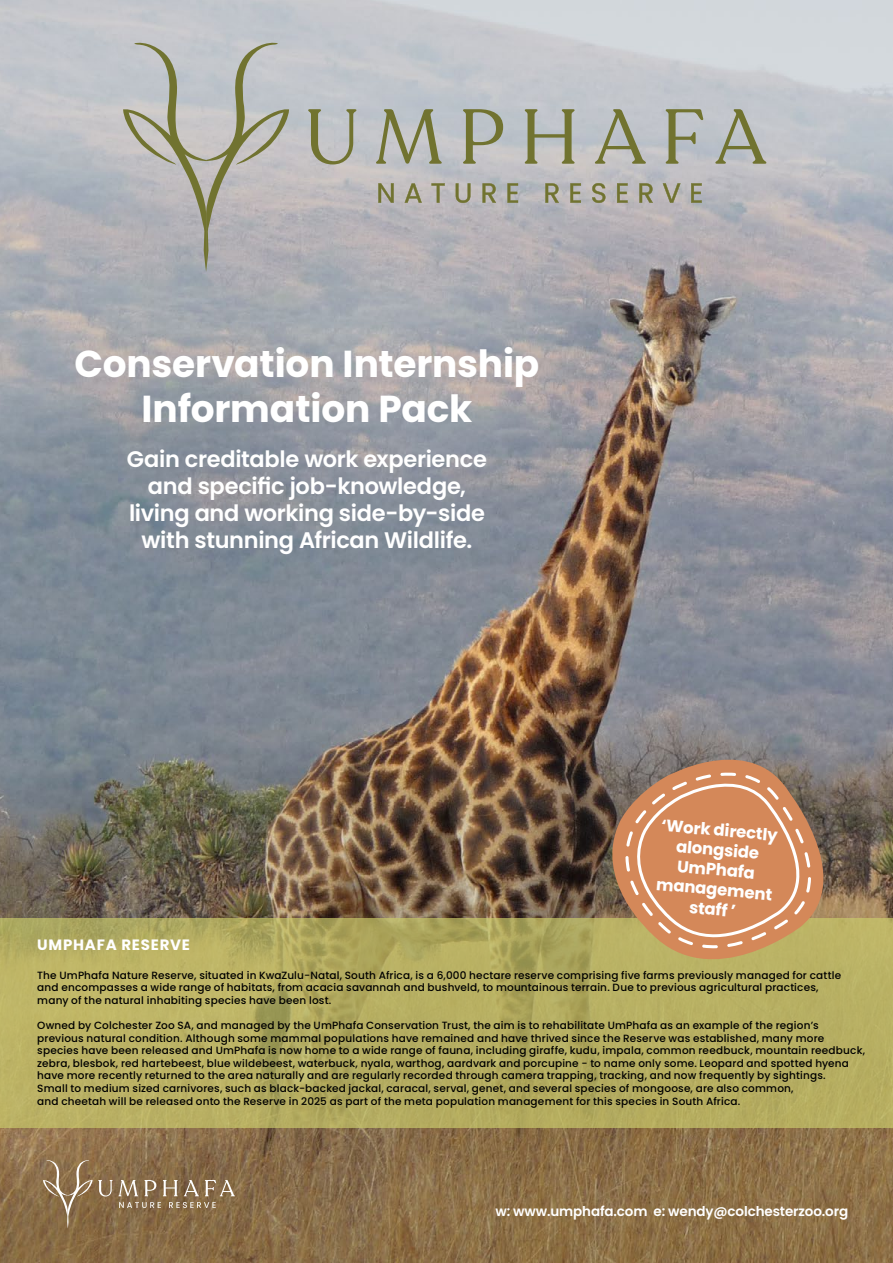
<style>
.page{position:relative;width:893px;height:1263px;background:#fff}
.page>*{position:absolute;margin:0;border:0;box-sizing:border-box;transform-origin:0 0}
.t1{font:700 37.5px/45px "Poppins";letter-spacing:-.005em;color:#fff;text-align:center}
.t2{font:600 22.5px/27px "Poppins";letter-spacing:-.015em;color:#fff;text-align:center}
.t3{font:700 16.5px/19.8px "Poppins";color:#fff;text-align:center}
.t4{font:700 15px "Poppins";letter-spacing:.05em;color:#fff}
.t5{font:600 13.5px "Poppins";letter-spacing:-.01em;color:#fff}
.t6{font:500 10.5px/12.6px "Poppins";letter-spacing:.015em;color:#000}
</style>
<div class="page">
<img style="left:0;top:0;width:893px;height:1263px">
<svg style="left:0;top:918px;width:893px;height:210px;background:#b5ad61"></svg>
<svg style="left:378px;top:183px;width:16px;height:20px"></svg>
<svg style="left:405px;top:183px;width:17px;height:20px"></svg>
<svg style="left:431px;top:183px;width:14px;height:20px"></svg>
<svg style="left:456px;top:183px;width:14px;height:20px"></svg>
<svg style="left:482px;top:183px;width:14px;height:20px"></svg>
<svg style="left:507px;top:183px;width:11px;height:20px"></svg>
<svg style="left:545px;top:183px;width:14px;height:20px"></svg>
<svg style="left:570px;top:183px;width:11px;height:20px"></svg>
<svg style="left:592px;top:183px;width:13px;height:20px"></svg>
<svg style="left:617px;top:183px;width:11px;height:20px"></svg>
<svg style="left:639px;top:183px;width:14px;height:20px"></svg>
<svg style="left:663px;top:183px;width:17px;height:20px"></svg>
<svg style="left:691px;top:183px;width:11px;height:20px"></svg>
<svg style="left:308px;top:109px;width:48px;height:55px;background:#adafa1"></svg>
<svg style="left:376px;top:109px;width:66px;height:55px;background:#a9ab9b"></svg>
<svg style="left:463px;top:109px;width:40px;height:55px;background:#a6a894"></svg>
<svg style="left:525px;top:109px;width:50px;height:55px;background:#a6a995"></svg>
<svg style="left:595px;top:109px;width:51px;height:55px;background:#acafa2"></svg>
<svg style="left:666px;top:109px;width:37px;height:55px;background:#a6aa9a"></svg>
<svg style="left:715px;top:109px;width:51px;height:55px;background:#acafa3"></svg>
<svg style="left:123px;top:40px;width:166px;height:232px;background:#b5b4b1"></svg>
<svg style="left:43px;top:1159px;width:192px;height:69px;background:#8f7553"></svg>
<svg style="left:591px;top:734px;width:270px;height:261px;background:#978963"></svg>
<svg style="left:625px;top:772px;width:186px;height:176px;background:#d09066"></svg>
<h1 class="t1" style="left:75px;top:342px;width:466px">Conservation Internship<br>Information Pack</h1>
<h2 class="t2" style="left:127px;top:446px;width:362px">Gain creditable work experience and specific job-knowledge, living and working side-by-side with stunning African Wildlife.</h2>
<h3 class="t3" style="left:662px;top:815px;width:118px;rotate:5deg">‘Work directly alongside<br>UmPhafa management staff ’</h3>
<h3 class="t4" style="left:37px;top:936px;width:154px">UMPHAFA RESERVE</h3>
<p class="t6" style="left:37px;top:968px;width:805px">The UmPhafa Nature Reserve, situated in KwaZulu-Natal, South Africa, is a 6,000 hectare reserve comprising five farms previously managed for cattle and encompasses a wide range of habitats, from acacia savannah and bushveld, to mountainous terrain. Due to previous agricultural practices, many of the natural inhabiting species have been lost.</p>
<p class="t6" style="left:37px;top:1019px;width:829px">Owned by Colchester Zoo SA, and managed by the UmPhafa Conservation Trust, the aim is to rehabilitate UmPhafa as an example of the region’s previous natural condition. Although some mammal populations have remained and have thrived since the Reserve was established, many more species have been released and UmPhafa is now home to a wide range of fauna, including giraffe, kudu, impala, common reedbuck, mountain reedbuck, zebra, blesbok, red hartebeest, blue wildebeest, waterbuck, nyala, warthog, aardvark and porcupine - to name only some. Leopard and spotted hyena have more recently returned to the area naturally and are regularly recorded through camera trapping, tracking, and now frequently by sightings.<br>Small to medium sized carnivores, such as black-backed jackal, caracal, serval, genet, and several species of mongoose, are also common,<br>and cheetah will be released onto the Reserve in 2025 as part of the meta population management for this species in South Africa.</p>
<p class="t5" style="left:495px;top:1203px;width:354px">w: www.umphafa.com e: wendy@colchesterzoo.org</p>
</div>
